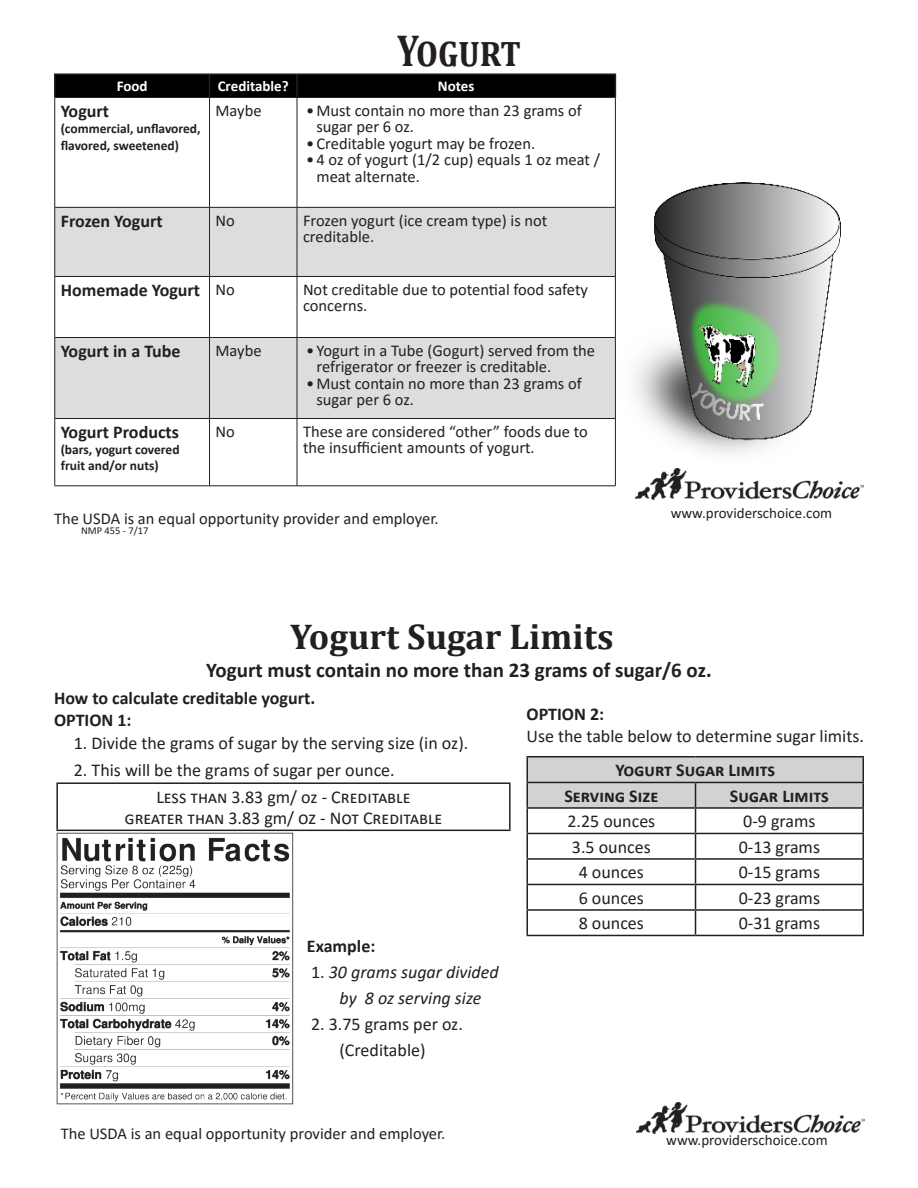
<style>
.page{position:relative;width:918px;height:1188px;background:#fff}
.page>*{position:absolute;margin:0;border:0;box-sizing:border-box;transform-origin:0 0}
.t1{font:700 45px "Cambria";color:#231f20;scale:.8 1}
.t2{font:700 36px "Cambria";color:#231f20}
.t3{font:700 21px "Calibri";color:#231f20}
.t4{font:18px "Calibri";color:#231f20}
.t5{font:700 18px "Calibri";color:#231f20}
.t6{font:italic 18px "Calibri";color:#231f20}
.t7{font:16.5px/16.5px "Calibri";color:#231f20}
.t8{font:15px "Calibri";color:#231f20}
.t9{font:700 15px "Calibri";color:#fff}
.t10{font:700 13.5px/16.5px "Calibri";letter-spacing:-.005em;color:#231f20}
.t11{font:10.5px "Calibri";color:#231f20}
.s1{font-style:normal}
</style>
<div class="page">
<img style="left:636px;top:469px;width:228px;height:30px">
<svg style="left:55px;top:208px;width:560px;height:210px;fill:#dcdddf"></svg>
<hr style="left:54px;top:73px;width:156px;height:2px;background:#231f20">
<hr style="left:54px;top:75px;width:2px;height:22px;background:#231f20">
<hr style="left:210px;top:73px;width:87px;height:2px;background:#231f20">
<hr style="left:297px;top:73px;width:319px;height:2px;background:#231f20">
<div style="left:55px;top:75px;width:561px;height:22px;background:#000"></div>
<hr style="left:55px;top:97px;width:155px;height:1px;background:#231f20">
<hr style="left:54px;top:98px;width:1px;height:109px;background:#231f20">
<hr style="left:210px;top:97px;width:87px;height:1px;background:#231f20">
<hr style="left:209px;top:98px;width:1px;height:109px;background:#231f20">
<hr style="left:297px;top:97px;width:319px;height:1px;background:#231f20">
<hr style="left:297px;top:98px;width:1px;height:109px;background:#231f20">
<hr style="left:615px;top:98px;width:1px;height:109px;background:#231f20">
<hr style="left:55px;top:207px;width:155px;height:1px;background:#231f20">
<hr style="left:54px;top:208px;width:1px;height:68px;background:#231f20">
<hr style="left:210px;top:207px;width:87px;height:1px;background:#231f20">
<hr style="left:209px;top:208px;width:1px;height:68px;background:#231f20">
<hr style="left:297px;top:207px;width:319px;height:1px;background:#231f20">
<hr style="left:297px;top:208px;width:1px;height:68px;background:#231f20">
<hr style="left:615px;top:208px;width:1px;height:68px;background:#231f20">
<hr style="left:55px;top:276px;width:155px;height:1px;background:#231f20">
<hr style="left:54px;top:277px;width:1px;height:60px;background:#231f20">
<hr style="left:210px;top:276px;width:87px;height:1px;background:#231f20">
<hr style="left:209px;top:277px;width:1px;height:60px;background:#231f20">
<hr style="left:297px;top:276px;width:319px;height:1px;background:#231f20">
<hr style="left:297px;top:277px;width:1px;height:60px;background:#231f20">
<hr style="left:615px;top:277px;width:1px;height:60px;background:#231f20">
<hr style="left:55px;top:337px;width:155px;height:1px;background:#231f20">
<hr style="left:54px;top:338px;width:1px;height:80px;background:#231f20">
<hr style="left:210px;top:337px;width:87px;height:1px;background:#231f20">
<hr style="left:209px;top:338px;width:1px;height:80px;background:#231f20">
<hr style="left:297px;top:337px;width:319px;height:1px;background:#231f20">
<hr style="left:297px;top:338px;width:1px;height:80px;background:#231f20">
<hr style="left:615px;top:338px;width:1px;height:80px;background:#231f20">
<hr style="left:55px;top:418px;width:155px;height:1px;background:#231f20">
<hr style="left:54px;top:419px;width:1px;height:67px;background:#231f20">
<hr style="left:210px;top:418px;width:87px;height:1px;background:#231f20">
<hr style="left:209px;top:419px;width:1px;height:67px;background:#231f20">
<hr style="left:297px;top:418px;width:319px;height:1px;background:#231f20">
<hr style="left:297px;top:419px;width:1px;height:67px;background:#231f20">
<hr style="left:615px;top:419px;width:1px;height:67px;background:#231f20">
<hr style="left:55px;top:486px;width:155px;height:1px;background:#231f20">
<hr style="left:210px;top:486px;width:87px;height:1px;background:#231f20">
<hr style="left:297px;top:486px;width:319px;height:1px;background:#231f20">
<img style="left:635px;top:182px;width:205px;height:272px">
<img style="left:637px;top:1103px;width:228px;height:30px">
<hr style="left:56px;top:782px;width:455px;height:2px;background:#231f20">
<hr style="left:56px;top:784px;width:2px;height:46px;background:#231f20">
<hr style="left:509px;top:784px;width:2px;height:46px;background:#231f20">
<hr style="left:56px;top:830px;width:455px;height:1px;background:#231f20">
<img style="left:56px;top:831px;width:240px;height:274px">
<hr style="left:526px;top:756px;width:170px;height:2px;background:#231f20">
<hr style="left:526px;top:757px;width:2px;height:25px;background:#231f20">
<hr style="left:696px;top:756px;width:168px;height:2px;background:#231f20">
<hr style="left:862px;top:757px;width:2px;height:25px;background:#231f20">
<hr style="left:526px;top:782px;width:170px;height:1px;background:#231f20">
<hr style="left:526px;top:783px;width:2px;height:24px;background:#231f20">
<hr style="left:696px;top:782px;width:168px;height:1px;background:#231f20">
<hr style="left:862px;top:783px;width:2px;height:24px;background:#231f20">
<hr style="left:526px;top:807px;width:170px;height:2px;background:#231f20">
<hr style="left:526px;top:809px;width:2px;height:24px;background:#231f20">
<hr style="left:696px;top:807px;width:168px;height:2px;background:#231f20">
<hr style="left:862px;top:809px;width:2px;height:24px;background:#231f20">
<hr style="left:526px;top:833px;width:170px;height:1px;background:#231f20">
<hr style="left:526px;top:834px;width:2px;height:24px;background:#231f20">
<hr style="left:696px;top:833px;width:168px;height:1px;background:#231f20">
<hr style="left:862px;top:834px;width:2px;height:24px;background:#231f20">
<hr style="left:526px;top:858px;width:170px;height:2px;background:#231f20">
<hr style="left:526px;top:860px;width:2px;height:24px;background:#231f20">
<hr style="left:696px;top:858px;width:168px;height:2px;background:#231f20">
<hr style="left:862px;top:860px;width:2px;height:24px;background:#231f20">
<hr style="left:526px;top:884px;width:170px;height:1px;background:#231f20">
<hr style="left:526px;top:885px;width:2px;height:24px;background:#231f20">
<hr style="left:696px;top:884px;width:168px;height:1px;background:#231f20">
<hr style="left:862px;top:885px;width:2px;height:24px;background:#231f20">
<hr style="left:526px;top:909px;width:170px;height:2px;background:#231f20">
<hr style="left:526px;top:911px;width:2px;height:24px;background:#231f20">
<hr style="left:696px;top:909px;width:168px;height:2px;background:#231f20">
<svg style="left:527px;top:757px;width:336px;height:178px"></svg>
<hr style="left:862px;top:911px;width:2px;height:24px;background:#231f20">
<hr style="left:526px;top:935px;width:170px;height:1px;background:#231f20">
<hr style="left:696px;top:935px;width:168px;height:1px;background:#231f20">
<p class="t1" style="left:397px;top:19px;width:156px">Yogurt</p>
<p class="t9" style="left:117px;top:76px;width:32px">Food</p>
<p class="t9" style="left:218px;top:76px;width:73px">Creditable?</p>
<p class="t9" style="left:438px;top:76px;width:38px">Notes</p>
<p class="t5" style="left:61px;top:98px;width:50px">Yogurt</p>
<p class="t10" style="left:61px;top:120px;width:141px">(commercial, unflavored, flavored, sweetened)</p>
<p class="t7" style="left:216px;top:102px;width:48px">Maybe</p>
<p class="t7" style="left:316px;top:102px;width:267px;text-indent:-10px">• Must contain no more than 23 grams of sugar per 6 oz.</p>
<p class="t7" style="left:306px;top:135px;width:231px">• Creditable yogurt may be frozen.</p>
<p class="t7" style="left:316px;top:151px;width:285px;text-indent:-10px">• 4 oz of yogurt (1/2 cup) equals 1 oz meat / meat alternate.</p>
<p class="t5" style="left:61px;top:208px;width:103px">Frozen Yogurt</p>
<p class="t7" style="left:216px;top:212px;width:21px">No</p>
<p class="t7" style="left:303px;top:212px;width:246px">Frozen yogurt (ice cream type) is not</p>
<p class="t7" style="left:303px;top:228px;width:73px">creditable.</p>
<p class="t5" style="left:61px;top:277px;width:141px">Homemade Yogurt</p>
<p class="t7" style="left:216px;top:281px;width:21px">No</p>
<p class="t7" style="left:303px;top:281px;width:287px">Not creditable due to potential food safety concerns.</p>
<p class="t5" style="left:61px;top:338px;width:121px">Yogurt in a Tube</p>
<p class="t7" style="left:216px;top:342px;width:48px">Maybe</p>
<p class="t7" style="left:316px;top:342px;width:280px;text-indent:-10px">• Yogurt in a Tube (Gogurt) served from the refrigerator or freezer is creditable.</p>
<p class="t7" style="left:316px;top:375px;width:267px;text-indent:-10px">• Must contain no more than 23 grams of sugar per 6 oz.</p>
<p class="t5" style="left:61px;top:419px;width:120px">Yogurt Products</p>
<p class="t10" style="left:61px;top:441px;width:120px">(bars, yogurt covered fruit and/or nuts)</p>
<p class="t7" style="left:216px;top:423px;width:21px">No</p>
<p class="t7" style="left:303px;top:423px;width:287px">These are considered “other” foods due to the insufficient amounts of yogurt.</p>
<p class="t7" style="left:54px;top:510px;width:386px">The USDA is an equal opportunity provider and employer.</p>
<p class="t11" style="left:81px;top:524px;width:69px">NMP 455 - 7/17</p>
<p class="t8" style="left:671px;top:502px;width:163px">www.providerschoice.com</p>
<p class="t2" style="left:290px;top:611px;width:325px">Yogurt Sugar Limits</p>
<p class="t5" style="left:54px;top:686px;width:263px">How to calculate creditable yogurt.</p>
<p class="t5" style="left:54px;top:707px;width:79px">OPTION 1:</p>
<p class="t4" style="left:74px;top:730px;width:396px">1. Divide the grams of sugar by the serving size (in oz).</p>
<p class="t4" style="left:74px;top:758px;width:322px">2. This will be the grams of sugar per ounce.</p>
<p class="t4" style="left:156px;top:784px;width:256px">Less than 3.83 gm/ oz - Creditable</p>
<p class="t4" style="left:125px;top:806px;width:319px">greater than 3.83 gm/ oz - Not Creditable</p>
<p class="t3" style="left:206px;top:655px;width:507px">Yogurt must contain no more than 23 grams of sugar/6 oz.</p>
<p class="t5" style="left:526px;top:701px;width:79px">OPTION 2:</p>
<p class="t4" style="left:526px;top:723px;width:339px">Use the table below to determine sugar limits.</p>
<p class="t5" style="left:615px;top:758px;width:161px">Yogurt Sugar Limits</p>
<p class="t5" style="left:564px;top:783px;width:96px">Serving Size</p>
<p class="t5" style="left:730px;top:783px;width:100px">Sugar Limits</p>
<p class="t4" style="left:567px;top:809px;width:89px">2.25 ounces</p>
<p class="t4" style="left:743px;top:809px;width:74px">0-9 grams</p>
<p class="t4" style="left:572px;top:835px;width:80px">3.5 ounces</p>
<p class="t4" style="left:739px;top:835px;width:83px">0-13 grams</p>
<p class="t4" style="left:579px;top:860px;width:67px">4 ounces</p>
<p class="t4" style="left:739px;top:860px;width:83px">0-15 grams</p>
<p class="t4" style="left:579px;top:886px;width:67px">6 ounces</p>
<p class="t4" style="left:739px;top:886px;width:83px">0-23 grams</p>
<p class="t4" style="left:579px;top:911px;width:67px">8 ounces</p>
<p class="t4" style="left:739px;top:911px;width:83px">0-31 grams</p>
<p class="t5" style="left:307px;top:933px;width:70px">Example:</p>
<p class="t6" style="left:311px;top:959px;width:189px"><span class="s1">1.</span> 30 grams sugar divided</p>
<p class="t6" style="left:340px;top:985px;width:144px">by 8 oz serving size</p>
<p class="t4" style="left:311px;top:1012px;width:153px">2. 3.75 grams per oz.</p>
<p class="t4" style="left:340px;top:1038px;width:88px">(Creditable)</p>
<p class="t7" style="left:61px;top:1125px;width:386px">The USDA is an equal opportunity provider and employer.</p>
<p class="t8" style="left:666px;top:1130px;width:163px">www.providerschoice.com</p>
</div>
